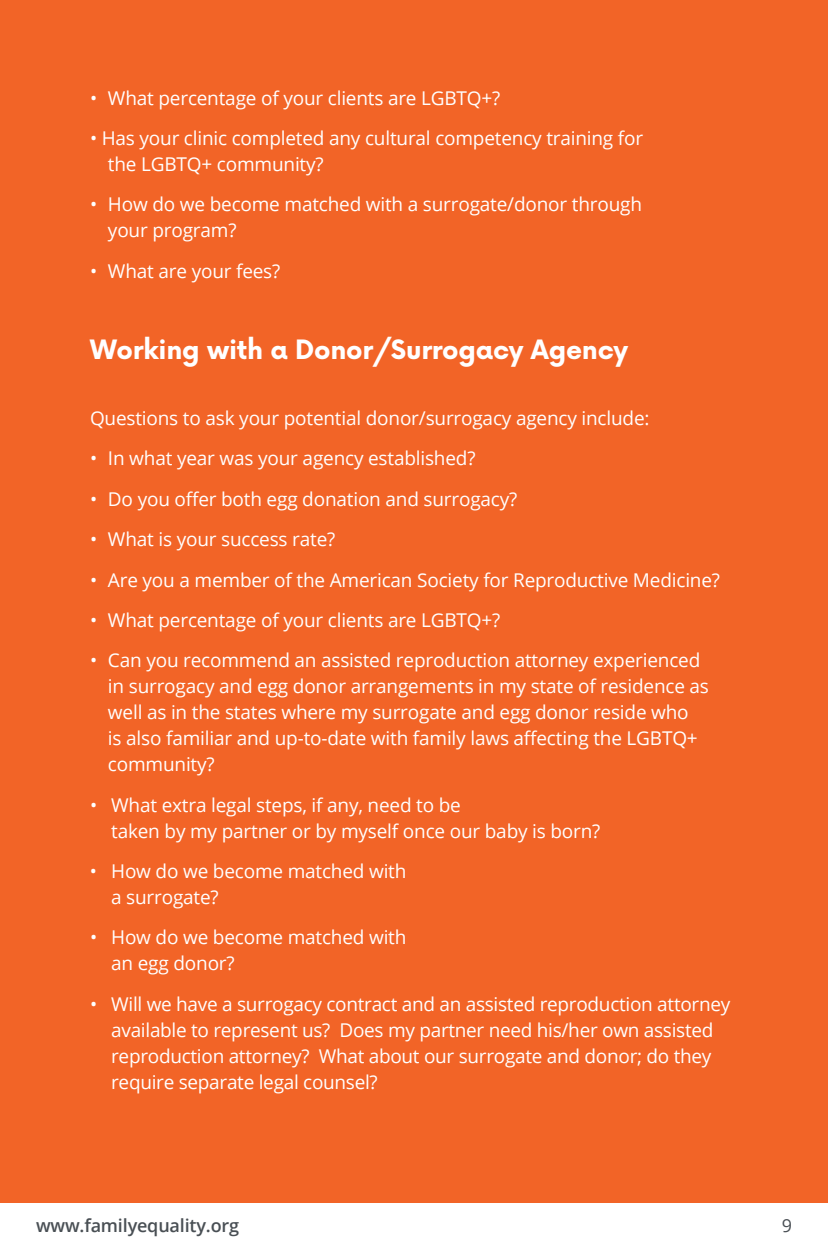
<style>
.page{position:relative;width:828px;height:1260px;background:#fff}
.page>*{position:absolute;margin:0;border:0;box-sizing:border-box;transform-origin:0 0}
.t1{font:700 26px "Now";letter-spacing:-.01em;color:#fff}
.t2{font:19px/26px "Open Sans";letter-spacing:-.01em;color:#fff}
.t3{font:600 18px "Open Sans";letter-spacing:-.01em;color:#494f54}
.t4{font:18px "Open Sans";color:#494f54}
</style>
<div class="page">
<div style="left:0;top:1188px;width:828px;height:14px;background:#f26427"></div>
<div style="left:0;top:0;width:828px;height:1195px;background:#f26427"></div>
<p class="t2" style="left:90px;top:84px;width:412px">• What percentage of your clients are LGBTQ+?</p>
<p class="t2" style="left:108px;top:125px;width:537px;text-indent:-18px">• Has your clinic completed any cultural competency training for the LGBTQ+ community?</p>
<p class="t2" style="left:108px;top:191px;width:536px;text-indent:-18px">• How do we become matched with a surrogate/donor through your program?</p>
<p class="t2" style="left:90px;top:257px;width:192px">• What are your fees?</p>
<h1 class="t1" style="left:90px;top:330px;width:540px">Working with a Donor/Surrogacy Agency</h1>
<p class="t2" style="left:90px;top:405px;width:561px">Questions to ask your potential donor/surrogacy agency include:</p>
<p class="t2" style="left:90px;top:445px;width:387px">• In what year was your agency established?</p>
<p class="t2" style="left:90px;top:485px;width:429px">• Do you offer both egg donation and surrogacy?</p>
<p class="t2" style="left:90px;top:526px;width:247px">• What is your success rate?</p>
<p class="t2" style="left:90px;top:566px;width:632px">• Are you a member of the American Society for Reproductive Medicine?</p>
<p class="t2" style="left:90px;top:607px;width:412px">• What percentage of your clients are LGBTQ+?</p>
<p class="t2" style="left:108px;top:647px;width:603px;text-indent:-18px">• Can you recommend an assisted reproduction attorney experienced in surrogacy and egg donor arrangements in my state of residence as well as in the states where my surrogate and egg donor reside who<br>is also familiar and up-to-date with family laws affecting the LGBTQ+ community?</p>
<p class="t2" style="left:111px;top:791px;width:491px;text-indent:-21px">• What extra legal steps, if any, need to be<br>taken by my partner or by myself once our baby is born?</p>
<p class="t2" style="left:111px;top:858px;width:297px;text-indent:-21px">• How do we become matched with a surrogate?</p>
<p class="t2" style="left:111px;top:924px;width:297px;text-indent:-21px">• How do we become matched with an egg donor?</p>
<p class="t2" style="left:111px;top:990px;width:621px;text-indent:-21px">• Will we have a surrogacy contract and an assisted reproduction attorney available to represent us? Does my partner need his/her own assisted reproduction attorney? What about our surrogate and donor; do they require separate legal counsel?</p>
<p class="t3" style="left:36px;top:1213px;width:205px">www.familyequality.org</p>
<p class="t4" style="left:782px;top:1213px;width:12px">9</p>
</div>
